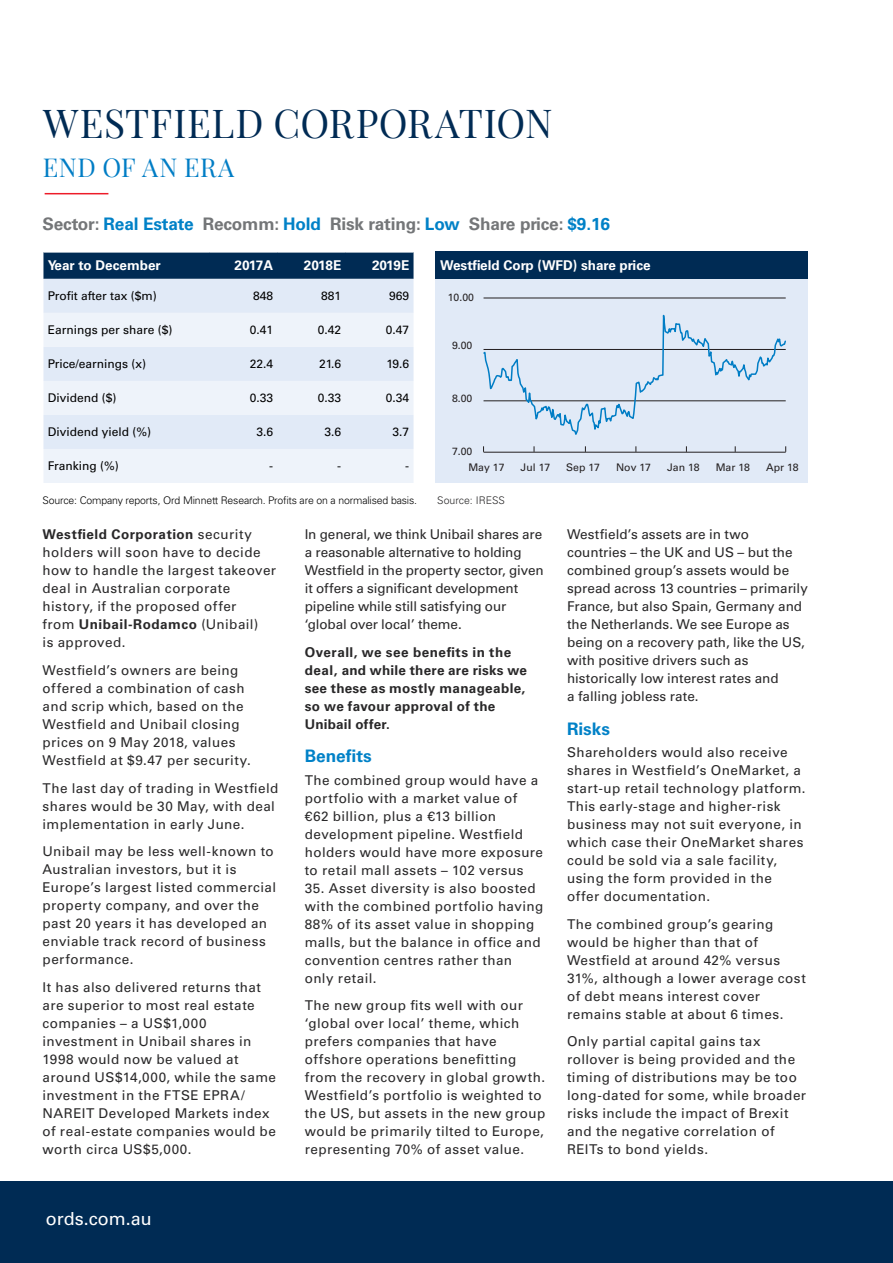
<style>
.page{position:relative;width:893px;height:1263px;background:#fff}
.page>*{position:absolute;margin:0;border:0;box-sizing:border-box;transform-origin:0 0}
.t1{font:39px "Playfair Display";letter-spacing:.01em;color:#002b54}
.t2{font:25.5px "Playfair Display";letter-spacing:.02em;color:#007dc5}
.t3{font:18px "Univers LT Std";color:#fff}
.t4{font:700 17.25px "Univers LT Std";letter-spacing:-.01em;color:#747678}
.t5{font:700 17.25px "Univers LT Std";color:#0081c7}
.t6{font:13.5px/18px "Univers LT Std";letter-spacing:.03em;color:#292829}
.t7{font:13.5px/18px "Univers LT Std";letter-spacing:.005em;color:#292829}
.t8{font:13.5px/18px "Univers LT Std";letter-spacing:-.01em;color:#292829}
.t9{font:700 13.5px/18px "Univers LT Std";letter-spacing:.025em;color:#292829}
.t10{font:700 13.5px "Univers LT Std";color:#fff}
.t11{font:12px "Univers LT Std";color:#000}
.t12{font:300 10.5px "Univers LT Std";letter-spacing:-.015em;color:#000}
.t13{font:10.5px "Univers LT Std";color:#231f20}
.t14{font:300 10.5px "Univers LT Std";color:#292829}
.s1{color:#0081c7}
.s2{font-weight:700}
</style>
<div class="page">
<div style="left:0;top:1181px;width:893px;height:82px;background:#002b54"></div>
<div style="left:436px;top:279px;width:372px;height:204px;background:#e1eaf7"></div>
<div style="left:43px;top:253px;width:371px;height:26px;background:#002b54"></div>
<div style="left:43px;top:279px;width:371px;height:34px;background:#e1eaf7"></div>
<svg style="left:43px;top:313px;width:371px;height:170px;fill:#eef3fa"></svg>
<div style="left:436px;top:252px;width:372px;height:27px;background:#002b54"></div>
<hr style="left:45px;top:193px;width:63px;height:1px;background:#ed1c29">
<hr style="left:483px;top:452px;width:303px;height:1px;background:#231f20">
<svg style="left:483px;top:297px;width:303px;height:138px"></svg>
<h1 class="t1" style="left:43px;top:99px;width:511px">WESTFIELD CORPORATION</h1>
<h2 class="t2" style="left:43px;top:152px;width:193px">END OF AN ERA</h2>
<p class="t4" style="left:43px;top:214px;width:569px">Sector: <span class="s1">Real Estate</span> Recomm: <span class="s1">Hold</span> Risk rating: <span class="s1">Low</span> Share price: <span class="s1">$9.16</span></p>
<p class="t10" style="left:48px;top:258px;width:115px">Year to December</p>
<p class="t10" style="left:235px;top:258px;width:40px">2017A</p>
<p class="t10" style="left:304px;top:258px;width:39px">2018E</p>
<p class="t10" style="left:372px;top:258px;width:39px">2019E</p>
<p class="t11" style="left:48px;top:289px;width:111px">Profit after tax ($m)</p>
<p class="t11" style="left:253px;top:289px;width:22px">848</p>
<p class="t11" style="left:321px;top:289px;width:22px">881</p>
<p class="t11" style="left:389px;top:289px;width:22px">969</p>
<p class="t11" style="left:48px;top:323px;width:126px">Earnings per share ($)</p>
<p class="t11" style="left:250px;top:323px;width:25px">0.41</p>
<p class="t11" style="left:318px;top:323px;width:25px">0.42</p>
<p class="t11" style="left:386px;top:323px;width:25px">0.47</p>
<p class="t11" style="left:48px;top:357px;width:100px">Price/earnings (x)</p>
<p class="t11" style="left:250px;top:357px;width:25px">22.4</p>
<p class="t11" style="left:319px;top:357px;width:24px">21.6</p>
<p class="t11" style="left:387px;top:357px;width:24px">19.6</p>
<p class="t11" style="left:48px;top:391px;width:70px">Dividend ($)</p>
<p class="t11" style="left:250px;top:391px;width:25px">0.33</p>
<p class="t11" style="left:318px;top:391px;width:25px">0.33</p>
<p class="t11" style="left:386px;top:391px;width:25px">0.34</p>
<p class="t11" style="left:48px;top:425px;width:105px">Dividend yield (%)</p>
<p class="t11" style="left:256px;top:425px;width:18px">3.6</p>
<p class="t11" style="left:324px;top:425px;width:18px">3.6</p>
<p class="t11" style="left:393px;top:425px;width:18px">3.7</p>
<p class="t11" style="left:48px;top:459px;width:73px">Franking (%)</p>
<p class="t11" style="left:269px;top:459px;width:5px">-</p>
<p class="t11" style="left:337px;top:459px;width:5px">-</p>
<p class="t11" style="left:405px;top:459px;width:5px">-</p>
<p class="t10" style="left:440px;top:258px;width:212px">Westfield Corp (WFD) share price</p>
<p class="t13" style="left:448px;top:291px;width:28px">10.00</p>
<p class="t13" style="left:452px;top:339px;width:22px">9.00</p>
<p class="t13" style="left:452px;top:392px;width:22px">8.00</p>
<p class="t13" style="left:452px;top:445px;width:22px">7.00</p>
<p class="t13" style="left:468px;top:461px;width:38px">May 17</p>
<p class="t13" style="left:520px;top:461px;width:31px">Jul 17</p>
<p class="t13" style="left:566px;top:461px;width:35px">Sep 17</p>
<p class="t13" style="left:616px;top:461px;width:37px">Nov 17</p>
<p class="t13" style="left:667px;top:461px;width:34px">Jan 18</p>
<p class="t13" style="left:716px;top:461px;width:36px">Mar 18</p>
<p class="t13" style="left:766px;top:461px;width:34px">Apr 18</p>
<p class="t12" style="left:43px;top:494px;width:376px">Source: Company reports, Ord Minnett Research. Profits are on a normalised basis.</p>
<p class="t14" style="left:437px;top:494px;width:69px">Source: IRESS</p>
<p class="t6" style="left:43px;top:525px;width:235px"><span class="s2">Westfield Corporation</span> security holders will soon have to decide how to handle the largest takeover deal in Australian corporate history, if the proposed offer<br>from <span class="s2">Unibail-Rodamco</span> (Unibail)<br>is approved.</p>
<p class="t6" style="left:43px;top:661px;width:210px">Westfield’s owners are being offered a combination of cash and scrip which, based on the<br>Westfield and Unibail closing prices on 9 May 2018, values<br>Westfield at $9.47 per security.</p>
<p class="t6" style="left:43px;top:779px;width:237px">The last day of trading in Westfield shares would be 30 May, with deal implementation in early June.</p>
<p class="t6" style="left:43px;top:843px;width:235px">Unibail may be less well-known to<br>Australian investors, but it is<br>Europe’s largest listed commercial property company, and over the past 20 years it has developed an enviable track record of business performance.</p>
<p class="t6" style="left:43px;top:978px;width:235px">It has also delivered returns that are superior to most real estate companies – a US$1,000 investment in Unibail shares in<br>1998 would now be valued at around US$14,000, while the same investment in the FTSE EPRA/<br>NAREIT Developed Markets index of real-estate companies would be worth circa US$5,000.</p>
<h3 class="t3" style="left:46px;top:1208px;width:108px">ords.com.au</h3>
<p class="t8" style="left:305px;top:525px;width:240px">In general, we think Unibail shares are a reasonable alternative to holding Westfield in the property sector, given it offers a significant development pipeline while still satisfying our ‘global over local’ theme.</p>
<p class="t9" style="left:305px;top:643px;width:224px">Overall, we see benefits in the deal, and while there are risks we see these as mostly manageable, so we favour approval of the<br>Unibail offer.</p>
<p class="t5" style="left:305px;top:746px;width:69px">Benefits</p>
<p class="t6" style="left:305px;top:771px;width:240px">The combined group would have a portfolio with a market value of €62 billion, plus a €13 billion development pipeline. Westfield holders would have more exposure to retail mall assets – 102 versus</p>
<p class="t6" style="left:305px;top:879px;width:240px">35. Asset diversity is also boosted with the combined portfolio having<br>88% of its asset value in shopping malls, but the balance in office and convention centres rather than only retail.</p>
<p class="t6" style="left:305px;top:997px;width:242px">The new group fits well with our ‘global over local’ theme, which prefers companies that have offshore operations benefitting from the recovery in global growth.<br>Westfield’s portfolio is weighted to the US, but assets in the new group would be primarily tilted to Europe, representing 70% of asset value.</p>
<p class="t7" style="left:567px;top:525px;width:242px">Westfield’s assets are in two countries – the UK and US – but the combined group’s assets would be spread across 13 countries – primarily<br>France, but also Spain, Germany and the Netherlands. We see Europe as being on a recovery path, like the US, with positive drivers such as historically low interest rates and<br>a falling jobless rate.</p>
<p class="t5" style="left:567px;top:718px;width:44px">Risks</p>
<p class="t6" style="left:567px;top:743px;width:240px">Shareholders would also receive shares in Westfield’s OneMarket, a start-up retail technology platform.<br>This early-stage and higher-risk business may not suit everyone, in which case their OneMarket shares could be sold via a sale facility, using the form provided in the offer documentation.</p>
<p class="t6" style="left:567px;top:915px;width:240px">The combined group’s gearing would be higher than that of<br>Westfield at around 42% versus<br>31%, although a lower average cost of debt means interest cover remains stable at about 6 times.</p>
<p class="t6" style="left:567px;top:1033px;width:241px">Only partial capital gains tax rollover is being provided and the timing of distributions may be too long-dated for some, while broader risks include the impact of Brexit and the negative correlation of<br>REITs to bond yields.</p>
</div>
